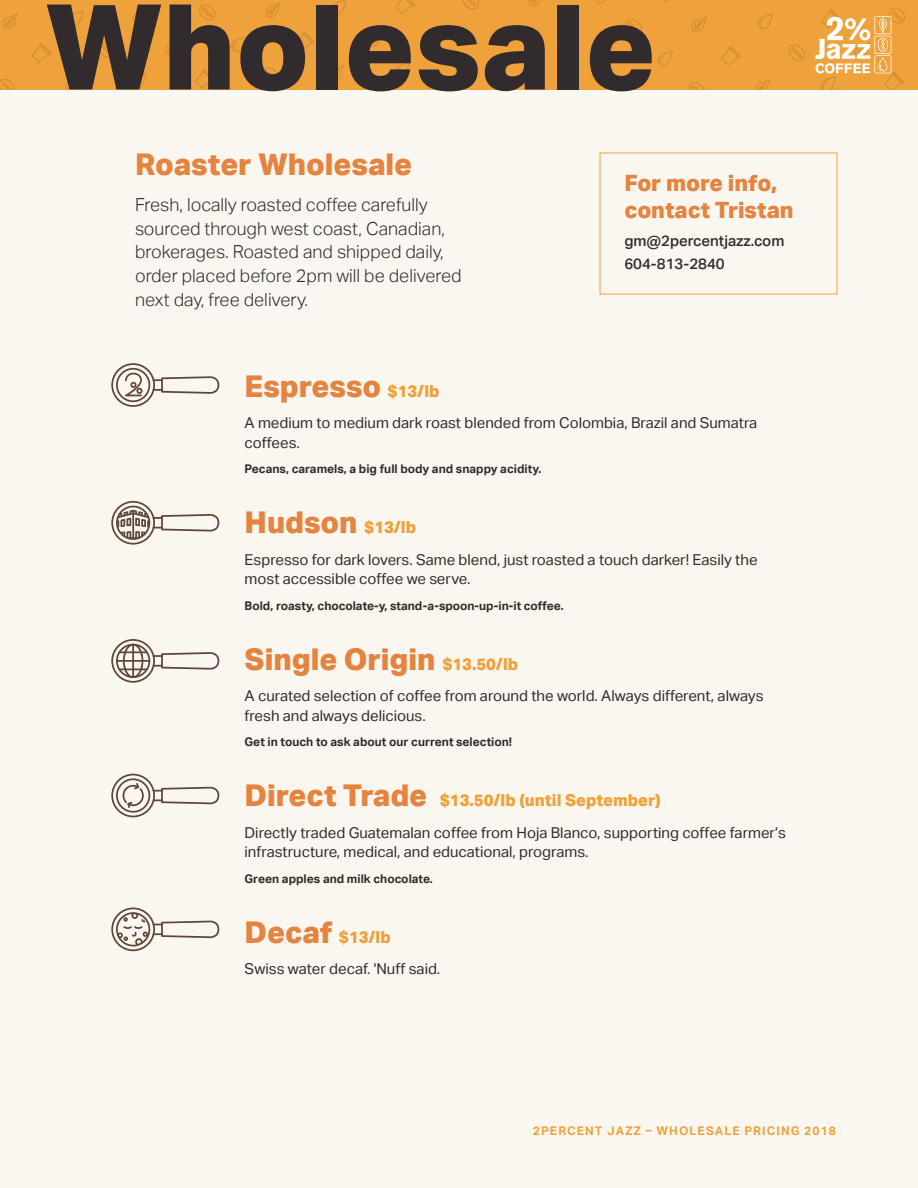
<style>
.page{position:relative;width:918px;height:1188px;background:#fff}
.page>*{position:absolute;margin:0;border:0;box-sizing:border-box;transform-origin:0 0}
.t1{font:800 118.95px "Aktiv Grotesk";color:#322b2d}
.t2{font:800 30px "Aktiv Grotesk";color:#e5833f}
.t3{font:800 22.5px/27px "Aktiv Grotesk";color:#e5833f}
.t4{font:300 18px/24px "Aktiv Grotesk";color:#322b2d}
.t5{font:800 16.5px "Aktiv Grotesk";color:#efa23b}
.t6{font:15px/19.5px "Aktiv Grotesk";color:#322b2d}
.t7{font:500 15px/22.5px "Aktiv Grotesk";color:#322b2d}
.t8{font:700 12px "Aktiv Grotesk";color:#322b2d}
.t9{font:700 12px "Aktiv Grotesk";letter-spacing:.09em;color:#efa23b}
.s1{font-size:16.5px;color:#efa23b}
.s2{font-size:30px;color:#e5833f}
</style>
<div class="page">
<div style="left:0;top:90px;width:918px;height:1098px;background:#faf7f1"></div>
<div style="left:0;top:0;width:918px;height:89px;background:#efa23b"></div>
<svg style="left:815px;top:16px;width:76px;height:57px"></svg>
<svg style="left:111px;top:363px;width:108px;height:44px"></svg>
<svg style="left:111px;top:501px;width:108px;height:44px"></svg>
<svg style="left:111px;top:908px;width:108px;height:43px"></svg>
<svg style="left:111px;top:774px;width:108px;height:43px"></svg>
<svg style="left:111px;top:639px;width:108px;height:44px"></svg>
<h1 class="t1" style="left:45px;top:-29px;width:613px">Wholesale</h1>
<h2 class="t2" style="left:135px;top:145px;width:279px">Roaster Wholesale</h2>
<p class="t4" style="left:135px;top:192px;width:328px">Fresh, locally roasted coffee carefully sourced through west coast, Canadian, brokerages. Roasted and shipped daily, order placed before 2pm will be delivered next day, free delivery.</p>
<h3 class="t3" style="left:624px;top:169px;width:171px">For more info, contact Tristan</h3>
<p class="t7" style="left:624px;top:230px;width:162px">gm@2percentjazz.com<br>604-813-2840</p>
<h2 class="t2" style="left:245px;top:367px;width:196px">Espresso <span class="s1">$13/lb</span></h2>
<p class="t6" style="left:245px;top:413px;width:514px">A medium to medium dark roast blended from Colombia, Brazil and Sumatra coffees.</p>
<p class="t8" style="left:245px;top:462px;width:298px">Pecans, caramels, a big full body and snappy acidity.</p>
<h2 class="t2" style="left:245px;top:503px;width:173px">Hudson <span class="s1">$13/lb</span></h2>
<p class="t6" style="left:245px;top:550px;width:515px">Espresso for dark lovers. Same blend, just roasted a touch darker! Easily the most accessible coffee we serve.</p>
<p class="t8" style="left:245px;top:599px;width:321px">Bold, roasty, chocolate-y, stand-a-spoon-up-in-it coffee.</p>
<h2 class="t2" style="left:245px;top:640px;width:275px">Single Origin <span class="s1">$13.50/lb</span></h2>
<p class="t6" style="left:245px;top:686px;width:521px">A curated selection of coffee from around the world. Always different, always fresh and always delicious.</p>
<p class="t8" style="left:245px;top:735px;width:269px">Get in touch to ask about our current selection!</p>
<p class="t5" style="left:245px;top:790px;width:418px"><span class="s2">Direct Trade</span> $13.50/lb (until September)</p>
<p class="t6" style="left:245px;top:823px;width:543px">Directly traded Guatemalan coffee from Hoja Blanco, supporting coffee farmer’s infrastructure, medical, and educational, programs.</p>
<p class="t8" style="left:245px;top:872px;width:190px">Green apples and milk chocolate.</p>
<p class="t5" style="left:245px;top:926px;width:148px"><span class="s2">Decaf</span> $13/lb</p>
<p class="t6" style="left:245px;top:959px;width:197px">Swiss water decaf. 'Nuff said.</p>
<p class="t9" style="left:533px;top:1124px;width:109px">2PERCENT JAZZ</p>
<p class="t9" style="left:657px;top:1124px;width:181px">WHOLESALE PRICING 2018</p>
</div>
